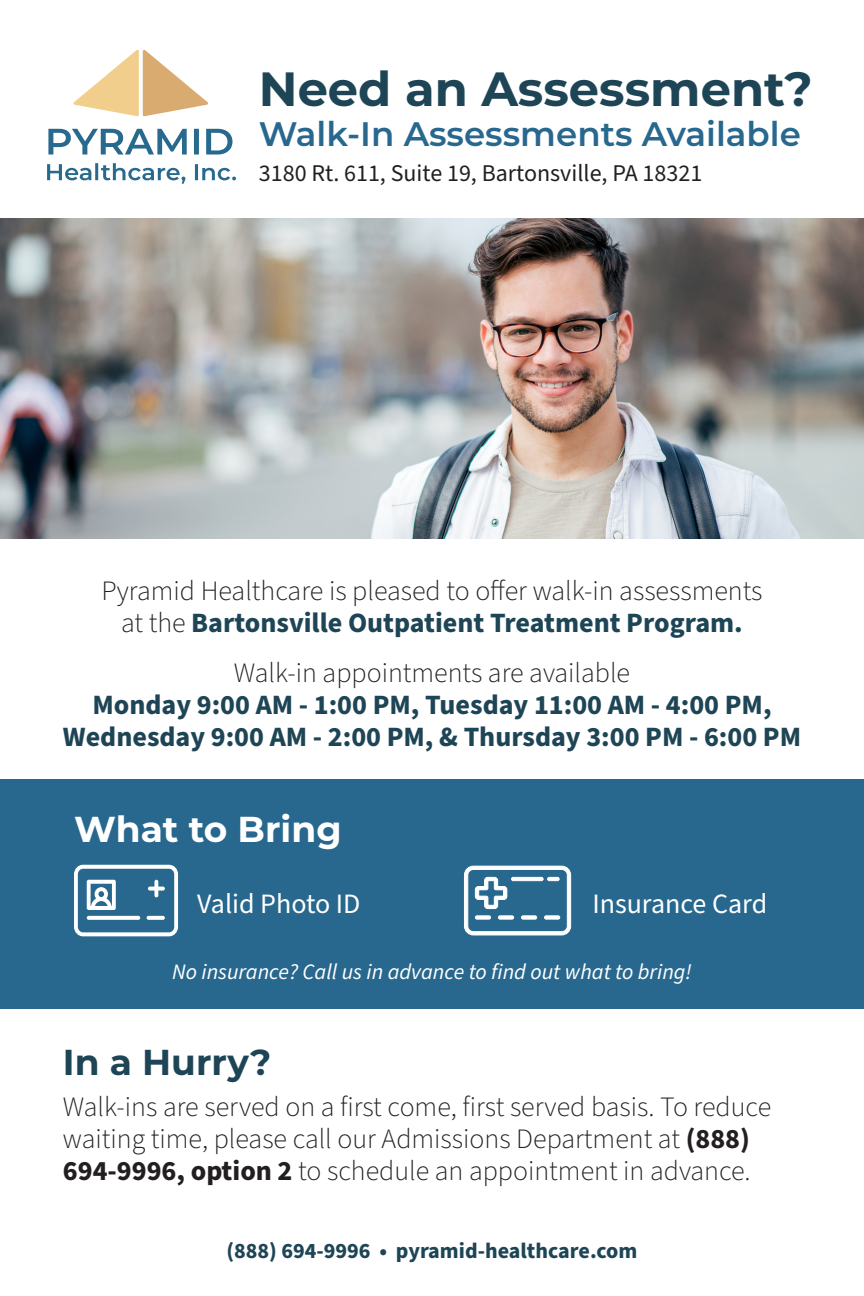
<style>
.page{position:relative;width:864px;height:1296px;background:#fff}
.page>*{position:absolute;margin:0;border:0;box-sizing:border-box;transform-origin:0 0}
.t1{font:700 48px "Montserrat";color:#1e4556}
.t2{font:700 36px "Montserrat";color:#fff}
.t3{font:700 36px "Montserrat";color:#1e4556}
.t4{font:600 34px "Montserrat";color:#28688e}
.t5{font:300 28px/32px "Source Sans Pro";color:#231f20}
.t6{font:700 28px/32px "Source Sans Pro";color:#1e4556;text-align:center}
.t7{font:28px "Source Sans Pro";color:#fff}
.t8{font:24px "Source Sans Pro";color:#231f20}
.t9{font:italic 22px "Source Sans Pro";color:#fff}
.t10{font:700 22px "Source Sans Pro";color:#1e4556}
.s1{font-weight:300;color:#231f20}
.s2{font-weight:700}
</style>
<div class="page">
<div style="left:0;top:780px;width:864px;height:229px;background:#28688e"></div>
<img style="left:0;top:218px;width:864px;height:320px">
<svg style="left:464px;top:865px;width:108px;height:71px"></svg>
<svg style="left:74px;top:865px;width:104px;height:71px"></svg>
<svg style="left:87px;top:916px;width:53px;height:4px"></svg>
<svg style="left:147px;top:916px;width:18px;height:4px"></svg>
<svg style="left:148px;top:887px;width:17px;height:4px"></svg>
<svg style="left:154px;top:880px;width:4px;height:17px"></svg>
<svg style="left:47px;top:163px;width:189px;height:21px"></svg>
<svg style="left:48px;top:129px;width:184px;height:26px"></svg>
<svg style="left:73px;top:49px;width:136px;height:67px"></svg>
<p class="t1" style="left:259px;top:55px;width:555px">Need an Assessment?</p>
<p class="t4" style="left:259px;top:110px;width:543px">Walk-In Assessments Available</p>
<p class="t8" style="left:259px;top:157px;width:445px">3180 Rt. 611, Suite 19, Bartonsville, PA 18321</p>
<p class="t5" style="left:101px;top:575px;width:663px">Pyramid Healthcare is pleased to offer walk-in assessments</p>
<p class="t6" style="left:121px;top:607px;width:623px"><span class="s1">at the</span> Bartonsville Outpatient Treatment Program.</p>
<p class="t5" style="left:234px;top:657px;width:398px">Walk-in appointments are available</p>
<p class="t6" style="left:63px;top:689px;width:740px">Monday 9:00 AM - 1:00 PM, Tuesday 11:00 AM - 4:00 PM,<br>Wednesday 9:00 AM - 2:00 PM, &amp; Thursday 3:00 PM - 6:00 PM</p>
<p class="t2" style="left:74px;top:803px;width:269px">What to Bring</p>
<p class="t7" style="left:197px;top:885px;width:165px">Valid Photo ID</p>
<p class="t7" style="left:592px;top:885px;width:176px">Insurance Card</p>
<p class="t9" style="left:172px;top:957px;width:521px">No insurance? Call us in advance to find out what to bring!</p>
<p class="t3" style="left:63px;top:1037px;width:210px">In a Hurry?</p>
<p class="t5" style="left:63px;top:1092px;width:710px">Walk-ins are served on a first come, first served basis. To reduce waiting time, please call our Admissions Department at <span class="s2">(888)<br>694-9996, option 2</span> to schedule an appointment in advance.</p>
<p class="t10" style="left:227px;top:1236px;width:412px">(888) 694-9996 • pyramid-healthcare.com</p>
</div>
